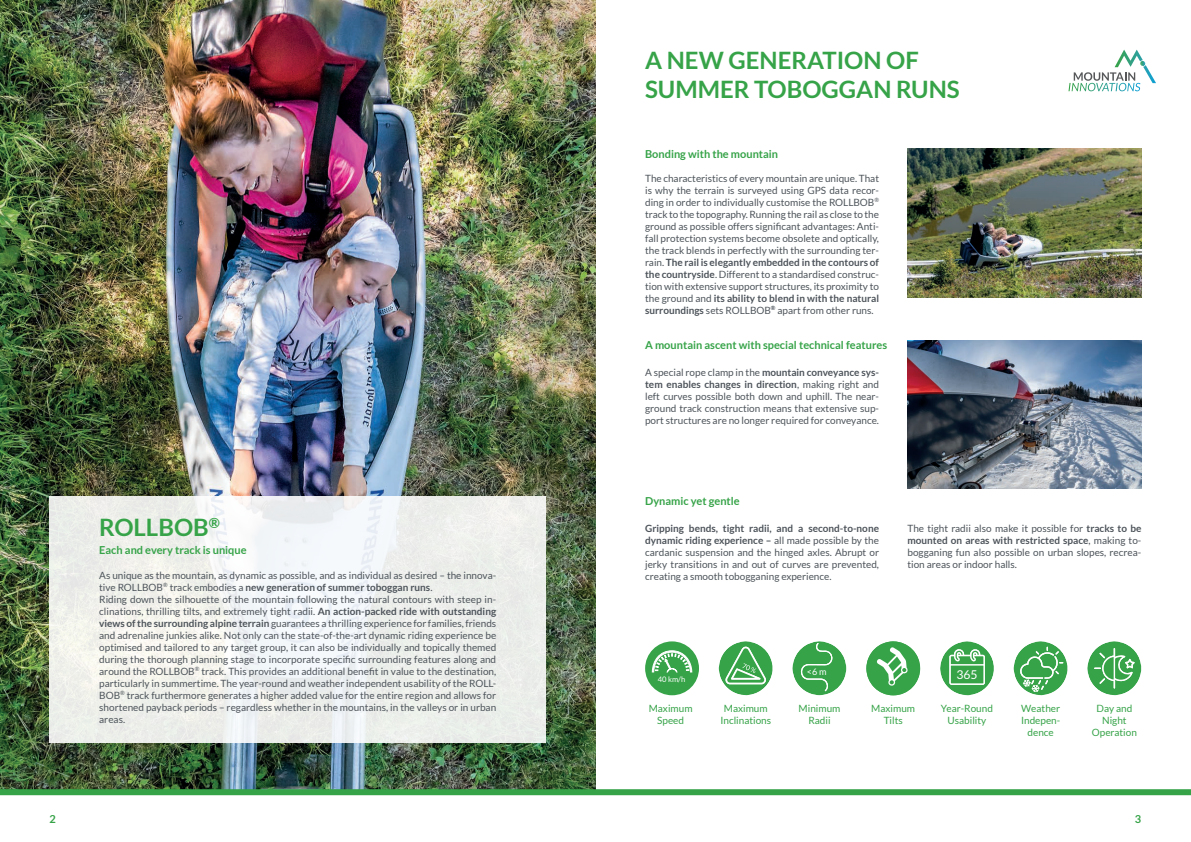
<style>
.page{position:relative;width:1191px;height:842px;background:#fff}
.page>*{position:absolute;margin:0;border:0;box-sizing:border-box;transform-origin:0 0}
.t1{font:700 24px "Lato";color:#36a348}
.t2{font:12.2px "Lato";color:#fff}
.t3{font:700 11px "Lato";color:#36a348}
.t4{font:10px/12px "Lato";color:#4d545a;text-align:justify}
.t5{font:10px/12px "Lato";color:#36a348;text-align:center}
.t6{font:9.1px "Lato";color:#fff}
.t7{font:7.6px "Lato";color:#fff}
.s1{font-weight:700}
</style>
<div class="page">
<img style="left:0;top:0;width:595px;height:789px">
<svg style="left:1073px;top:50px;width:83px;height:41px"></svg>
<div style="left:50px;top:496px;width:496px;height:247px;background:linear-gradient(to right,#f2f3ef,#edf0ef)"></div>
<img style="left:907px;top:149px;width:234px;height:149px">
<img style="left:907px;top:340px;width:234px;height:148px">
<div style="left:645px;top:641px;width:54px;height:54px;background:#36a348;border-radius:50%"></div>
<svg style="left:651px;top:650px;width:42px;height:23px"></svg>
<svg style="left:719px;top:641px;width:53px;height:54px"></svg>
<svg style="left:792px;top:641px;width:54px;height:54px"></svg>
<svg style="left:866px;top:641px;width:54px;height:54px"></svg>
<svg style="left:940px;top:641px;width:54px;height:54px"></svg>
<svg style="left:1013px;top:641px;width:54px;height:54px"></svg>
<svg style="left:1087px;top:641px;width:54px;height:54px"></svg>
<div style="left:0;top:789px;width:1191px;height:6px;background:#36a348"></div>
<p class="t1" style="left:645px;top:46px;width:275px">A NEW GENERATION OF</p>
<p class="t1" style="left:645px;top:75px;width:316px">SUMMER TOBOGGAN RUNS</p>
<p class="t3" style="left:645px;top:147px;width:135px">Bonding with the mountain</p>
<p class="t4" style="left:645px;top:172px;width:235px">The characteristics of every mountain are unique. That is why the terrain is surveyed using GPS data recor&shy;ding in order to individually customise the ROLLBOB<sup>® </sup>track to the topography. Running the rail as close to the ground as possible offers significant advantages: Anti&shy;fall protection systems become obsolete and optically, the track blends in perfectly with the surrounding ter&shy;rain. <span class="s1">The rail is elegantly embedded in the contours of the countryside</span>. Different to a standardised construc&shy;tion with extensive support structures, its proximity to the ground and <span class="s1">its ability to blend in with the natural surroundings</span> sets ROLLBOB<sup>®</sup> apart from other runs.</p>
<p class="t3" style="left:645px;top:339px;width:244px">A mountain ascent with special technical features</p>
<p class="t4" style="left:645px;top:366px;width:235px">A special rope clamp in the <span class="s1">mountain conveyance sys&shy;tem enables changes in direction</span>, making right and left curves possible both down and uphill. The near&shy;ground track construction means that extensive sup&shy;port structures are no longer required for conveyance.</p>
<p class="t1" style="left:99px;top:513px;width:122px">ROLLBOB<sup>®</sup></p>
<p class="t4" style="left:99px;top:569px;width:398px">As unique as the mountain, as dynamic as possible, and as individual as desired – the innova&shy;tive ROLLBOB<sup>®</sup> track embodies a <span class="s1">new generation of summer toboggan runs</span>.</p>
<p class="t4" style="left:99px;top:593px;width:398px">Riding down the silhouette of the mountain following the natural contours with steep in&shy;clinations, thrilling tilts, and extremely tight radii. <span class="s1">An action-packed ride with outstanding views of the surrounding alpine terrain</span> guarantees a thrilling experience for families, friends and adrenaline junkies alike. Not only can the state-of-the-art dynamic riding experience be optimised and tailored to any target group, it can also be individually and topically themed during the thorough planning stage to incorporate specific surrounding features along and around the ROLLBOB<sup>®</sup> track. This provides an additional benefit in value to the destination, particularly in summertime. The year-round and weather independent usability of the ROLL-BOB<sup>®</sup> track furthermore generates a higher added value for the entire region and allows for shortened payback periods – regardless whether in the mountains, in the valleys or in urban areas.</p>
<p class="t3" style="left:99px;top:544px;width:149px">Each and every track is unique</p>
<p class="t3" style="left:645px;top:495px;width:96px">Dynamic yet gentle</p>
<p class="t4" style="left:645px;top:522px;width:235px"><span class="s1">Gripping bends, tight radii, and a second-to-none dynamic riding experience –</span> all made possible by the cardanic suspension and the hinged axles. Abrupt or jerky transitions in and out of curves are prevented, creating a smooth tobogganing experience.</p>
<p class="t4" style="left:907px;top:522px;width:235px">The tight radii also make it possible for <span class="s1">tracks to be mounted on areas with restricted space</span>, making to&shy;bogganing fun also possible on urban slopes, recrea&shy;tion areas or indoor halls.</p>
<p class="t7" style="left:657px;top:675px;width:29px">40 km/h</p>
<p class="t6" style="left:807px;top:667px;width:21px">&lt;6 m</p>
<p class="t2" style="left:956px;top:667px;width:23px">365</p>
<p class="t5" style="left:648px;top:703px;width:45px">Maximum<br>Speed</p>
<p class="t5" style="left:720px;top:703px;width:52px">Maximum<br>Inclinations</p>
<p class="t5" style="left:798px;top:703px;width:43px">Minimum<br>Radii</p>
<p class="t5" style="left:871px;top:703px;width:45px">Maximum<br>Tilts</p>
<p class="t5" style="left:941px;top:703px;width:54px">Year-Round<br>Usability</p>
<p class="t5" style="left:1021px;top:703px;width:41px">Weather<br>Indepen&shy;dence</p>
<p class="t5" style="left:1096px;top:703px;width:37px">Day and<br>Night</p>
<p class="t5" style="left:1091px;top:727px;width:47px">Operation</p>
<p class="t3" style="left:50px;top:812px;width:8px">2</p>
<p class="t3" style="left:1135px;top:812px;width:8px">3</p>
</div>
